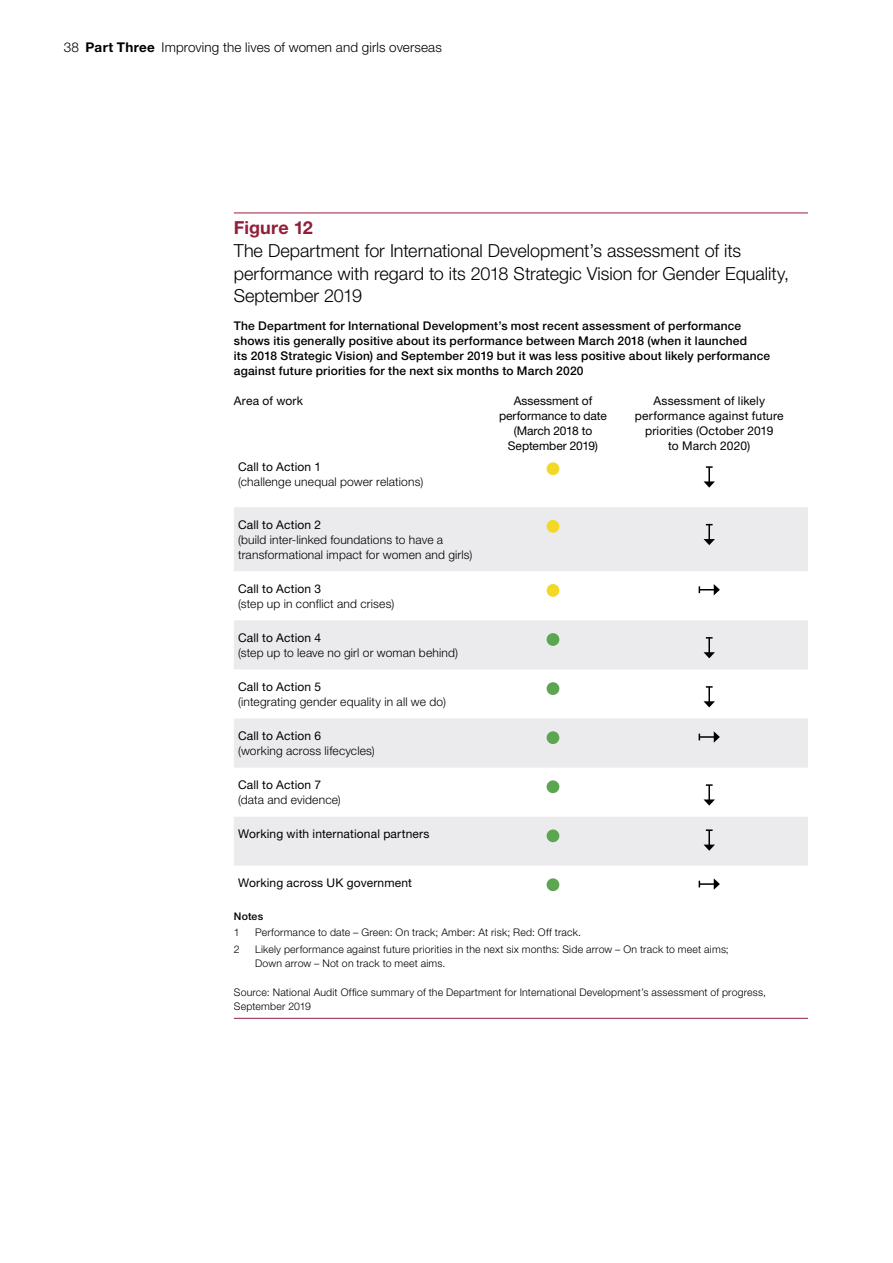
<style>
.page{position:relative;width:893px;height:1263px;background:#fff}
.page>*{position:absolute;margin:0;border:0;box-sizing:border-box;transform-origin:0 0}
.t1{font:300 18px/22.5px "Helvetica Neue LT Std";color:#000}
.t2{font:300 13.5px "Helvetica Neue LT Std";letter-spacing:.01em;color:#000}
.t3{font:300 12px/15px "Helvetica Neue LT Std";letter-spacing:.015em;color:#000}
.t4{font:500 12px/15px "Helvetica Neue LT Std";letter-spacing:.015em;color:#000}
.t5{font:12px/15px "Helvetica Neue LT Std";letter-spacing:.01em;color:#000;text-align:center}
.t6{font:300 10.5px/13.5px "Helvetica Neue LT Std";letter-spacing:.02em;color:#000}
.t7{font:500 10.5px/15.6px "Helvetica Neue LT Std";letter-spacing:.02em;color:#000}
.s1{font-weight:700}
.s2{font-weight:700;color:#911f3b}
.s3{font-weight:400}
.s4{font-weight:300}
</style>
<div class="page">
<hr style="left:234px;top:213px;width:574px;height:1px;background:#911f3b">
<svg style="left:234px;top:507px;width:574px;height:359px;fill:#ebebee"></svg>
<div style="left:547px;top:462px;width:12px;height:13px;background:#f2d925;border-radius:50%"></div>
<svg style="left:703px;top:466px;width:12px;height:22px"></svg>
<div style="left:547px;top:520px;width:12px;height:13px;background:#f2d925;border-radius:50%"></div>
<svg style="left:703px;top:524px;width:12px;height:21px"></svg>
<div style="left:547px;top:584px;width:12px;height:13px;background:#f2d925;border-radius:50%"></div>
<svg style="left:699px;top:584px;width:21px;height:11px"></svg>
<div style="left:547px;top:633px;width:12px;height:13px;background:#5ca551;border-radius:50%"></div>
<svg style="left:703px;top:637px;width:12px;height:21px"></svg>
<div style="left:547px;top:682px;width:12px;height:13px;background:#5ca551;border-radius:50%"></div>
<svg style="left:703px;top:686px;width:12px;height:21px"></svg>
<div style="left:547px;top:731px;width:12px;height:13px;background:#5ca551;border-radius:50%"></div>
<svg style="left:699px;top:731px;width:21px;height:12px"></svg>
<div style="left:547px;top:780px;width:12px;height:13px;background:#5ca551;border-radius:50%"></div>
<svg style="left:703px;top:784px;width:12px;height:22px"></svg>
<div style="left:547px;top:829px;width:12px;height:13px;background:#5ca551;border-radius:50%"></div>
<svg style="left:703px;top:829px;width:12px;height:22px"></svg>
<div style="left:547px;top:878px;width:12px;height:13px;background:#5ca551;border-radius:50%"></div>
<svg style="left:699px;top:878px;width:21px;height:12px"></svg>
<hr style="left:234px;top:1018px;width:574px;height:1px;background:#911f3b">
<p class="t2" style="left:64px;top:39px;width:380px">38 <span class="s1">Part Three</span> Improving the lives of women and girls overseas</p>
<p class="t1" style="left:234px;top:216px;width:557px"><span class="s2">Figure 12<br></span>The Department for International Development’s assessment of its performance with regard to its 2018 Strategic Vision for Gender Equality, September 2019</p>
<p class="t4" style="left:234px;top:318px;width:538px">The Department for International Development’s most recent assessment of performance shows itis generally positive about its performance between March 2018 (when it launched<br>its 2018 Strategic Vision) and September 2019 but it was less positive about likely performance against future priorities for the next six months to March 2020</p>
<p class="t5" style="left:234px;top:393px;width:71px">Area of work</p>
<p class="t5" style="left:499px;top:393px;width:109px">Assessment of performance to date (March 2018 to<br>September 2019)</p>
<p class="t5" style="left:635px;top:393px;width:150px">Assessment of likely performance against future priorities (October 2019<br>to March 2020)</p>
<p class="t3" style="left:238px;top:459px;width:187px"><span class="s3">Call to Action 1<br></span>(challenge unequal power relations)</p>
<p class="t3" style="left:238px;top:516px;width:236px"><span class="s3">Call to Action 2<br></span>(build inter-linked foundations to have a transformational impact for women and girls)</p>
<p class="t3" style="left:238px;top:581px;width:158px"><span class="s3">Call to Action 3<br></span>(step up in conflict and crises)</p>
<p class="t3" style="left:238px;top:630px;width:221px"><span class="s3">Call to Action 4<br></span>(step up to leave no girl or woman behind)</p>
<p class="t3" style="left:238px;top:679px;width:209px"><span class="s3">Call to Action 5<br></span>(integrating gender equality in all we do)</p>
<p class="t3" style="left:238px;top:728px;width:138px"><span class="s3">Call to Action 6<br></span>(working across lifecycles)</p>
<p class="t3" style="left:238px;top:777px;width:104px"><span class="s3">Call to Action 7 </span>(data and evidence)</p>
<p class="t5" style="left:238px;top:826px;width:193px">Working with international partners</p>
<p class="t5" style="left:238px;top:875px;width:175px">Working across UK government</p>
<p class="t7" style="left:234px;top:908px;width:31px">Notes<br><span class="s4">1</span></p>
<p class="t6" style="left:255px;top:925px;width:327px">Performance to date – Green: On track; Amber: At risk; Red: Off track.</p>
<p class="t6" style="left:234px;top:942px;width:7px">2</p>
<p class="t6" style="left:255px;top:942px;width:475px">Likely performance against future priorities in the next six months: Side arrow – On track to meet aims;<br>Down arrow – Not on track to meet aims.</p>
<p class="t6" style="left:234px;top:985px;width:534px">Source: National Audit Office summary of the Department for International Development’s assessment of progress,<br>September 2019</p>
</div>
